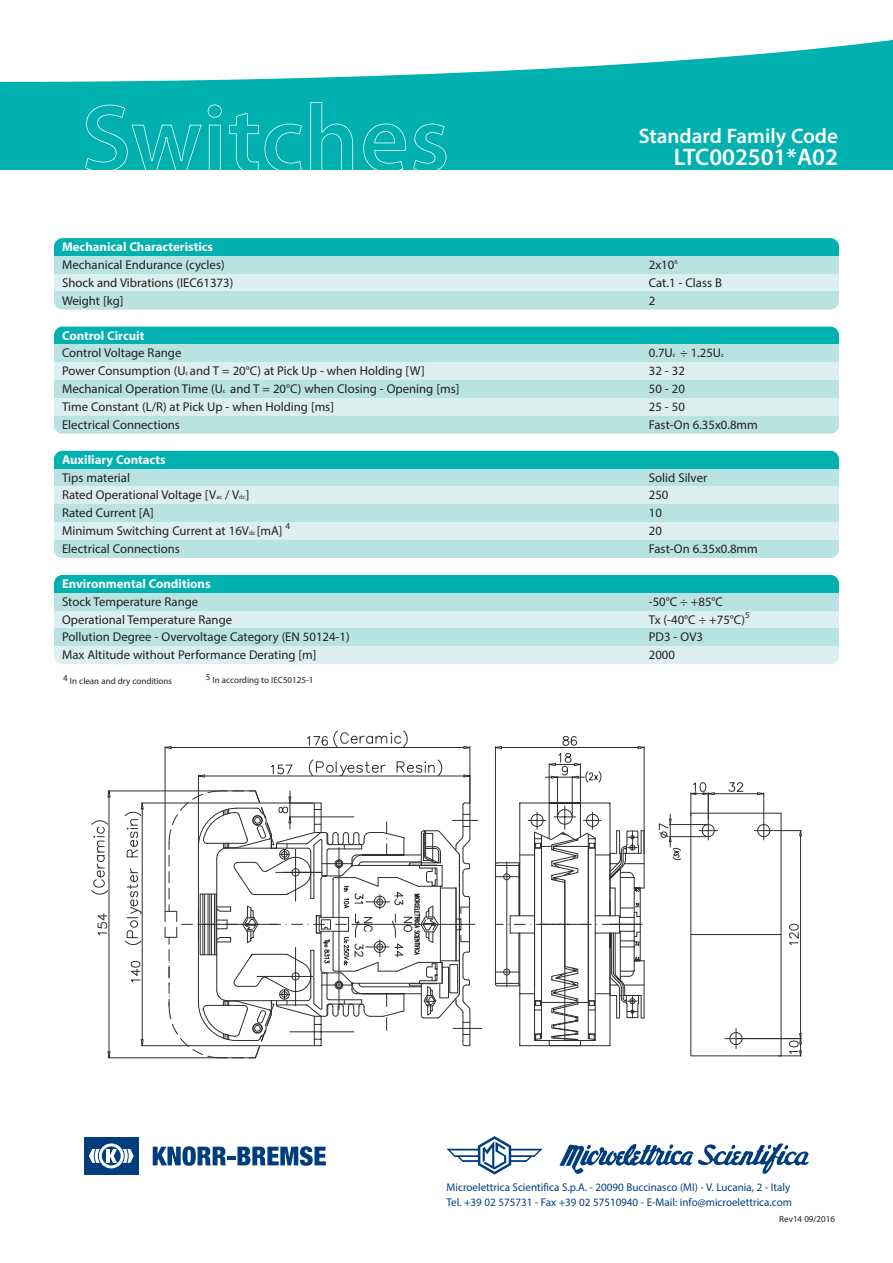
<style>
.page{position:relative;width:893px;height:1263px;background:#fff}
.page>*{position:absolute;margin:0;border:0;box-sizing:border-box;transform-origin:0 0}
.t1{font:600 24px "Myriad Pro";color:#fff}
.t2{font:600 21px "Myriad Pro";color:#fff}
.t3{font:12.75px "Myriad Pro";color:#231f20}
.t4{font:700 12.75px "Myriad Pro";color:#fff}
.t5{font:11.25px/15px "Myriad Pro";color:#013d7d}
.t6{font:9px "Myriad Pro";color:#231f20}
.s1{font-size:6.3px}
</style>
<div class="page">
<div style="left:54px;top:238px;width:785px;height:18px;background:#00b1b0;border-radius:9px"></div>
<div style="left:54px;top:256px;width:785px;height:18px;background:#b9e2e3"></div>
<div style="left:54px;top:274px;width:785px;height:18px;background:#dbf0ef"></div>
<div style="left:54px;top:292px;width:785px;height:18px;background:#b9e2e3;border-radius:9px"></div>
<div style="left:54px;top:451px;width:785px;height:18px;background:#00b1b0;border-radius:9px"></div>
<div style="left:54px;top:469px;width:785px;height:17px;background:#b9e2e3"></div>
<div style="left:54px;top:486px;width:785px;height:18px;background:#dbf0ef"></div>
<div style="left:54px;top:504px;width:785px;height:18px;background:#b9e2e3"></div>
<div style="left:54px;top:522px;width:785px;height:18px;background:#dbf0ef"></div>
<div style="left:54px;top:540px;width:785px;height:18px;background:#b9e2e3;border-radius:9px"></div>
<div style="left:54px;top:327px;width:785px;height:17px;background:#00b1b0;border-radius:9px"></div>
<div style="left:54px;top:344px;width:785px;height:18px;background:#b9e2e3"></div>
<div style="left:54px;top:362px;width:785px;height:18px;background:#dbf0ef"></div>
<div style="left:54px;top:380px;width:785px;height:18px;background:#b9e2e3"></div>
<div style="left:54px;top:398px;width:785px;height:18px;background:#dbf0ef"></div>
<div style="left:54px;top:416px;width:785px;height:18px;background:#b9e2e3;border-radius:9px"></div>
<div style="left:54px;top:575px;width:785px;height:18px;background:#00b1b0;border-radius:9px"></div>
<div style="left:54px;top:593px;width:785px;height:18px;background:#b9e2e3"></div>
<div style="left:54px;top:611px;width:785px;height:17px;background:#dbf0ef"></div>
<div style="left:54px;top:628px;width:785px;height:18px;background:#b9e2e3"></div>
<div style="left:54px;top:646px;width:785px;height:18px;background:#dbf0ef;border-radius:9px"></div>
<div style="left:0;top:0;width:893px;height:170px;background:#00b1b0"></div>
<svg style="left:0;top:0;width:893px;height:82px;background:#d7f2f2"></svg>
<svg style="left:85px;top:102px;width:361px;height:68px"></svg>
<svg style="left:446px;top:1136px;width:97px;height:38px"></svg>
<svg style="left:559px;top:1143px;width:250px;height:31px"></svg>
<svg style="left:153px;top:1146px;width:173px;height:20px"></svg>
<div style="left:84px;top:1137px;width:55px;height:38px;background:#013d7d"></div>
<svg style="left:89px;top:1143px;width:45px;height:25px"></svg>
<hr style="left:691px;top:934px;width:90px;height:1px;background:#322d2d">
<svg style="left:725px;top:1028px;width:20px;height:21px"></svg>
<hr style="left:141px;top:1045px;width:172px;height:1px;background:#322d2d">
<hr style="left:141px;top:802px;width:172px;height:1px;background:#322d2d">
<hr style="left:142px;top:809px;width:1px;height:231px;background:#322d2d">
<svg style="left:140px;top:1038px;width:4px;height:9px"></svg>
<svg style="left:130px;top:960px;width:11px;height:23px"></svg>
<hr style="left:714px;top:793px;width:44px;height:1px;background:#322d2d">
<svg style="left:728px;top:782px;width:16px;height:10px"></svg>
<hr style="left:800px;top:836px;width:1px;height:197px;background:#322d2d">
<svg style="left:754px;top:792px;width:48px;height:48px"></svg>
<svg style="left:789px;top:923px;width:10px;height:23px"></svg>
<hr style="left:737px;top:1038px;width:64px;height:1px;background:#322d2d">
<svg style="left:778px;top:1032px;width:24px;height:25px"></svg>
<svg style="left:658px;top:782px;width:60px;height:78px"></svg>
<hr style="left:108px;top:790px;width:147px;height:1px;background:#322d2d">
<hr style="left:108px;top:1057px;width:147px;height:1px;background:#322d2d">
<hr style="left:109px;top:797px;width:1px;height:255px;background:#322d2d">
<svg style="left:107px;top:790px;width:4px;height:8px"></svg>
<svg style="left:107px;top:1051px;width:4px;height:8px"></svg>
<svg style="left:97px;top:913px;width:11px;height:23px"></svg>
<svg style="left:160px;top:730px;width:485px;height:329px"></svg>
<svg style="left:91px;top:820px;width:18px;height:75px"></svg>
<svg style="left:124px;top:868px;width:18px;height:77px"></svg>
<svg style="left:124px;top:802px;width:20px;height:56px"></svg>
<h2 class="t2" style="left:639px;top:128px;width:201px">Standard Family Code</h2>
<h1 class="t1" style="left:674px;top:148px;width:166px">LTC002501*A02</h1>
<p class="t4" style="left:62px;top:242px;width:153px">Mechanical Characteristics</p>
<p class="t3" style="left:62px;top:260px;width:164px">Mechanical Endurance (cycles)</p>
<p class="t3" style="left:649px;top:260px;width:30px">2x10<sup>6</sup></p>
<p class="t3" style="left:62px;top:278px;width:173px">Shock and Vibrations (IEC61373)</p>
<p class="t3" style="left:649px;top:278px;width:75px">Cat.1 - Class B</p>
<p class="t3" style="left:62px;top:296px;width:63px">Weight [kg]</p>
<p class="t3" style="left:649px;top:296px;width:8px">2</p>
<p class="t4" style="left:62px;top:330px;width:84px">Control Circuit</p>
<p class="t3" style="left:62px;top:348px;width:121px">Control Voltage Range</p>
<p class="t3" style="left:649px;top:348px;width:77px">0.7U<span class="s1">c</span> ÷ 1.25U<span class="s1">c</span></p>
<p class="t3" style="left:62px;top:366px;width:364px">Power Consumption (U<span class="s1">c</span> and T = 20°C) at Pick Up - when Holding [W]</p>
<p class="t3" style="left:649px;top:366px;width:38px">32 - 32</p>
<p class="t3" style="left:62px;top:384px;width:399px">Mechanical Operation Time (U<span class="s1">c</span> and T = 20°C) when Closing - Opening [ms]</p>
<p class="t3" style="left:649px;top:384px;width:38px">50 - 20</p>
<p class="t3" style="left:62px;top:402px;width:273px">Time Constant (L/R) at Pick Up - when Holding [ms]</p>
<p class="t3" style="left:649px;top:402px;width:38px">25 - 50</p>
<p class="t3" style="left:62px;top:420px;width:119px">Electrical Connections</p>
<p class="t3" style="left:649px;top:420px;width:111px">Fast-On 6.35x0.8mm</p>
<p class="t4" style="left:62px;top:455px;width:105px">Auxiliary Contacts</p>
<p class="t3" style="left:62px;top:472px;width:70px">Tips material</p>
<p class="t3" style="left:649px;top:472px;width:60px">Solid Silver</p>
<p class="t3" style="left:62px;top:490px;width:189px">Rated Operational Voltage [V<span class="s1">ac</span> / V<span class="s1">dc</span>]</p>
<p class="t3" style="left:649px;top:490px;width:21px">250</p>
<p class="t3" style="left:62px;top:508px;width:93px">Rated Current [A]</p>
<p class="t3" style="left:649px;top:508px;width:15px">10</p>
<p class="t3" style="left:62px;top:526px;width:222px">Minimum Switching Current at 16V<span class="s1">dc</span> [mA]</p>
<p class="t6" style="left:285px;top:523px;width:6px">4</p>
<p class="t3" style="left:649px;top:526px;width:15px">20</p>
<p class="t3" style="left:62px;top:544px;width:119px">Electrical Connections</p>
<p class="t3" style="left:649px;top:544px;width:111px">Fast-On 6.35x0.8mm</p>
<p class="t4" style="left:62px;top:579px;width:150px">Environmental Conditions</p>
<p class="t3" style="left:62px;top:597px;width:138px">Stock Temperature Range</p>
<p class="t3" style="left:649px;top:597px;width:76px">-50°C ÷ +85°C</p>
<p class="t3" style="left:62px;top:614px;width:172px">Operational Temperature Range</p>
<p class="t3" style="left:649px;top:614px;width:98px">Tx (-40°C ÷ +75°C)</p>
<p class="t6" style="left:745px;top:611px;width:6px">5</p>
<p class="t3" style="left:62px;top:632px;width:289px">Pollution Degree - Overvoltage Category (EN 50124-1)</p>
<p class="t3" style="left:649px;top:632px;width:56px">PD3 - OV3</p>
<p class="t3" style="left:62px;top:650px;width:256px">Max Altitude without Performance Derating [m]</p>
<p class="t3" style="left:649px;top:650px;width:28px">2000</p>
<p class="t6" style="left:63px;top:678px;width:110px">4 In clean and dry conditions</p>
<p class="t6" style="left:206px;top:677px;width:109px">5 In according to IEC50125-1</p>
<p class="t5" style="left:446px;top:1180px;width:347px">Microelettrica Scientifica S.p.A. - 20090 Buccinasco (MI) - V. Lucania, 2 - Italy<br>Tel. +39 02 575731 - Fax +39 02 57510940 - E-Mail: info@microelettrica.com</p>
<p class="t6" style="left:779px;top:1215px;width:57px">Rev14 09/2016</p>
</div>
